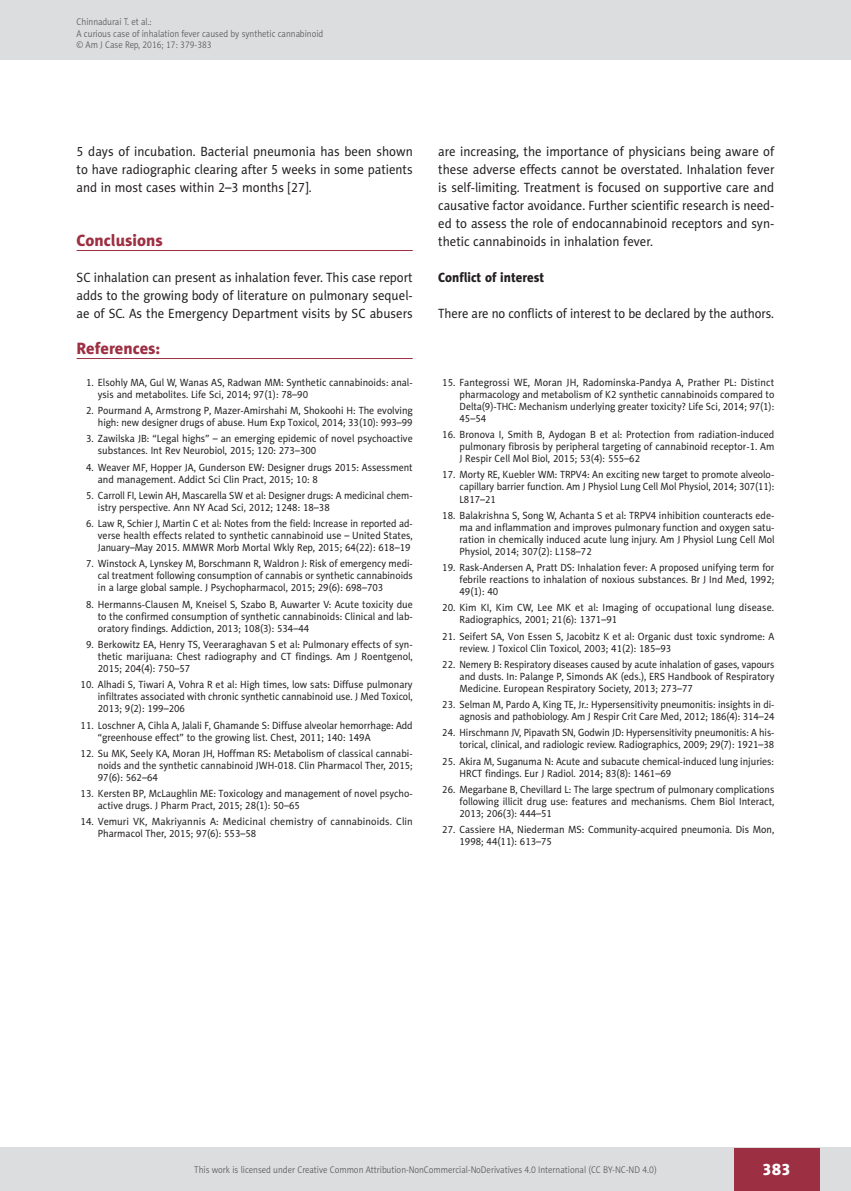
<style>
.page{position:relative;width:851px;height:1191px;background:#fff}
.page>*{position:absolute;margin:0;border:0;box-sizing:border-box;transform-origin:0 0}
.AJCR_Headline_1{font:16.5px "Naomi Sans EFN Heavy";color:#9d2f42}
.AJCR_Referencje_Tytu{font:16.5px "Naomi Sans EFN Heavy";color:#9d2f42}
.t1{font:16.5px "Naomi Sans EFN Heavy";color:#fff}
.AJCR_Body{font:13.5px/18px "Naomi Sans EFN";color:#231f20;text-align:justify;scale:.95 1}
.AJCR_Body-2{font:13.5px "Naomi Sans EFN";color:#231f20;scale:.94 1}
.AJCR_Headline_2{font:13.5px "Naomi Sans EFN Heavy";color:#231f20;scale:.95 1}
.AJCR_Referencje_punk{font:10.5px/12px "Naomi Sans EFN";color:#231f20;text-align:justify;scale:.95 1}
.AJCR_Referencje_punk-2{font:10.5px/12px "Naomi Sans EFN";color:#231f20;text-align:justify;scale:.94 1}
.AJCR_Referencje_punk-3{font:10.5px/12px "Naomi Sans EFN";color:#231f20;text-align:justify;scale:.93 1}
.AJCR_Referencje_punk-4{font:10.5px/12px "Naomi Sans EFN";color:#231f20;text-align:justify;scale:.96 1}
.AJCR_Referencje_punk-5{font:10.5px/12px "Naomi Sans EFN";color:#231f20}
.t2{font:9.75px/11.2px "Naomi Sans EFN Light";color:#57585a;scale:.9 1}
</style>
<div class="page">
<hr style="left:77px;top:250px;width:335px;height:1px;background:#9d2f42">
<hr style="left:77px;top:358px;width:335px;height:1px;background:#9d2f42">
<div style="left:0;top:1148px;width:850px;height:43px;background:#dcdddf"></div>
<div style="left:733px;top:1147px;width:86px;height:43px;background:#9d2f42"></div>
<div style="left:0;top:0;width:850px;height:60px;background:#dcdddf"></div>
<p class="t2" style="left:77px;top:16px;width:276px">Chinnadurai T. et al.:<br>A curious case of inhalation fever caused by synthetic cannabinoid © Am J Case Rep, 2016; 17: 379-383</p>
<p class="AJCR_Body" style="left:77px;top:142px;width:355px">5 days of incubation. Bacterial pneumonia has been shown to have radiographic clearing after 5 weeks in some patients and in most cases within 2–3 months [27].</p>
<p class="AJCR_Headline_1" style="left:77px;top:230px;width:88px">Conclusions</p>
<p class="AJCR_Body" style="left:77px;top:268px;width:355px">SC inhalation can present as inhalation fever. This case report adds to the growing body of literature on pulmonary sequel&shy;ae of SC. As the Emergency Department visits by SC abusers</p>
<p class="AJCR_Referencje_Tytu" style="left:77px;top:338px;width:85px">References:</p>
<p class="AJCR_Referencje_punk" style="left:98px;top:376px;width:333px;text-indent:-12px">1. Elsohly MA, Gul W, Wanas AS, Radwan MM: Synthetic cannabinoids: anal&shy;ysis and metabolites. Life Sci, 2014; 97(1): 78–90</p>
<p class="AJCR_Referencje_punk" style="left:86px;top:405px;width:345px;text-align:right">2. Pourmand A, Armstrong P, Mazer-Amirshahi M, Shokoohi H: The evolving high: new designer drugs of abuse. Hum Exp Toxicol, 2014; 33(10): 993–99</p>
<p class="AJCR_Referencje_punk" style="left:98px;top:433px;width:333px;text-indent:-12px">3. Zawilska JB: “Legal highs” – an emerging epidemic of novel psychoactive substances. Int Rev Neurobiol, 2015; 120: 273–300</p>
<p class="AJCR_Referencje_punk" style="left:98px;top:461px;width:333px;text-indent:-12px">4. Weaver MF, Hopper JA, Gunderson EW: Designer drugs 2015: Assessment and management. Addict Sci Clin Pract, 2015; 10: 8</p>
<p class="AJCR_Referencje_punk-2" style="left:98px;top:489px;width:336px;text-indent:-12px">5. Carroll FI, Lewin AH, Mascarella SW et al: Designer drugs: A medicinal chem&shy;istry perspective. Ann NY Acad Sci, 2012; 1248: 18–38</p>
<p class="AJCR_Referencje_punk-2" style="left:98px;top:518px;width:336px;text-indent:-12px">6. Law R, Schier J, Martin C et al: Notes from the field: Increase in reported ad&shy;verse health effects related to synthetic cannabinoid use – United States, January–May 2015. MMWR Morb Mortal Wkly Rep, 2015; 64(22): 618–19</p>
<p class="AJCR_Referencje_punk-2" style="left:98px;top:558px;width:336px;text-indent:-12px">7. Winstock A, Lynskey M, Borschmann R, Waldron J: Risk of emergency medi&shy;cal treatment following consumption of cannabis or synthetic cannabinoids in a large global sample. J Psychopharmacol, 2015; 29(6): 698–703</p>
<p class="AJCR_Referencje_punk" style="left:98px;top:598px;width:333px;text-indent:-12px">8. Hermanns-Clausen M, Kneisel S, Szabo B, Auwarter V: Acute toxicity due to the confirmed consumption of synthetic cannabinoids: Clinical and lab&shy;oratory findings. Addiction, 2013; 108(3): 534–44</p>
<p class="AJCR_Referencje_punk" style="left:98px;top:638px;width:333px;text-indent:-12px">9. Berkowitz EA, Henry TS, Veeraraghavan S et al: Pulmonary effects of syn&shy;thetic marijuana: Chest radiography and CT findings. Am J Roentgenol, 2015; 204(4): 750–57</p>
<p class="AJCR_Referencje_punk" style="left:98px;top:679px;width:333px;text-indent:-17px">10. Alhadi S, Tiwari A, Vohra R et al: High times, low sats: Diffuse pulmonary infiltrates associated with chronic synthetic cannabinoid use. J Med Toxicol, 2013; 9(2): 199–206</p>
<p class="AJCR_Referencje_punk-2" style="left:98px;top:719px;width:336px;text-indent:-17px">11. Loschner A, Cihla A, Jalali F, Ghamande S: Diffuse alveolar hemorrhage: Add “greenhouse effect” to the growing list. Chest, 2011; 140: 149A</p>
<p class="AJCR_Referencje_punk" style="left:98px;top:747px;width:333px;text-indent:-17px">12. Su MK, Seely KA, Moran JH, Hoffman RS: Metabolism of classical cannabi&shy;noids and the synthetic cannabinoid JWH-018. Clin Pharmacol Ther, 2015; 97(6): 562–64</p>
<p class="AJCR_Referencje_punk" style="left:98px;top:787px;width:333px;text-indent:-17px">13. Kersten BP, McLaughlin ME: Toxicology and management of novel psycho&shy;active drugs. J Pharm Pract, 2015; 28(1): 50–65</p>
<p class="AJCR_Referencje_punk-5" style="left:98px;top:816px;width:316px;text-indent:-17px">14. Vemuri VK, Makriyannis A: Medicinal chemistry of cannabinoids. Clin<br>Pharmacol Ther, 2015; 97(6): 553–58</p>
<p class="AJCR_Body" style="left:438px;top:142px;width:355px">are increasing, the importance of physicians being aware of these adverse effects cannot be overstated. Inhalation fever is self-limiting. Treatment is focused on supportive care and causative factor avoidance. Further scientific research is need&shy;ed to assess the role of endocannabinoid receptors and syn&shy;thetic cannabinoids in inhalation fever.</p>
<p class="AJCR_Headline_2" style="left:438px;top:269px;width:113px">Conflict of interest</p>
<p class="AJCR_Body-2" style="left:438px;top:305px;width:359px">There are no conflicts of interest to be declared by the authors.</p>
<p class="AJCR_Referencje_punk-4" style="left:459px;top:376px;width:329px;text-indent:-17px">15. Fantegrossi WE, Moran JH, Radominska-Pandya A, Prather PL: Distinct pharmacology and metabolism of K2 synthetic cannabinoids compared to Delta(9)-THC: Mechanism underlying greater toxicity? Life Sci, 2014; 97(1):<br>45–54</p>
<p class="AJCR_Referencje_punk" style="left:459px;top:429px;width:333px;text-indent:-17px">16. Bronova I, Smith B, Aydogan B et al: Protection from radiation-induced pulmonary fibrosis by peripheral targeting of cannabinoid receptor-1. Am J Respir Cell Mol Biol, 2015; 53(4): 555–62</p>
<p class="AJCR_Referencje_punk" style="left:459px;top:469px;width:333px;text-indent:-17px">17. Morty RE, Kuebler WM: TRPV4: An exciting new target to promote alveolo&shy;capillary barrier function. Am J Physiol Lung Cell Mol Physiol, 2014; 307(11):<br>L817–21</p>
<p class="AJCR_Referencje_punk" style="left:459px;top:509px;width:333px;text-indent:-17px">18. Balakrishna S, Song W, Achanta S et al: TRPV4 inhibition counteracts ede&shy;ma and inflammation and improves pulmonary function and oxygen satu&shy;ration in chemically induced acute lung injury. Am J Physiol Lung Cell Mol Physiol, 2014; 307(2): L158–72</p>
<p class="AJCR_Referencje_punk" style="left:459px;top:561px;width:333px;text-indent:-17px">19. Rask-Andersen A, Pratt DS: Inhalation fever: A proposed unifying term for febrile reactions to inhalation of noxious substances. Br J Ind Med, 1992; 49(1): 40</p>
<p class="AJCR_Referencje_punk-4" style="left:459px;top:602px;width:329px;text-indent:-17px">20. Kim KI, Kim CW, Lee MK et al: Imaging of occupational lung disease.<br>Radiographics, 2001; 21(6): 1371–91</p>
<p class="AJCR_Referencje_punk" style="left:459px;top:630px;width:333px;text-indent:-17px">21. Seifert SA, Von Essen S, Jacobitz K et al: Organic dust toxic syndrome: A review. J Toxicol Clin Toxicol, 2003; 41(2): 185–93</p>
<p class="AJCR_Referencje_punk-3" style="left:459px;top:658px;width:340px;text-indent:-17px">22. Nemery B: Respiratory diseases caused by acute inhalation of gases, vapours and dusts. In: Palange P, Simonds AK (eds.), ERS Handbook of Respiratory Medicine. European Respiratory Society, 2013; 273–77</p>
<p class="AJCR_Referencje_punk-2" style="left:442px;top:698px;width:355px;text-align:right">23. Selman M, Pardo A, King TE, Jr.: Hypersensitivity pneumonitis: insights in di&shy;agnosis and pathobiology. Am J Respir Crit Care Med, 2012; 186(4): 314–24</p>
<p class="AJCR_Referencje_punk-3" style="left:442px;top:727px;width:358px;text-align:right">24. Hirschmann JV, Pipavath SN, Godwin JD: Hypersensitivity pneumonitis: A his&shy;torical, clinical, and radiologic review. Radiographics, 2009; 29(7): 1921–38</p>
<p class="AJCR_Referencje_punk" style="left:459px;top:755px;width:332px;text-indent:-17px">25. Akira M, Suganuma N: Acute and subacute chemical-induced lung injuries:<br>HRCT findings. Eur J Radiol. 2014; 83(8): 1461–69</p>
<p class="AJCR_Referencje_punk-2" style="left:459px;top:783px;width:336px;text-indent:-17px">26. Megarbane B, Chevillard L: The large spectrum of pulmonary complications following illicit drug use: features and mechanisms. Chem Biol Interact, 2013; 206(3): 444–51</p>
<p class="AJCR_Referencje_punk" style="left:459px;top:823px;width:333px;text-indent:-17px">27. Cassiere HA, Niederman MS: Community-acquired pneumonia. Dis Mon,<br>1998; 44(11): 613–75</p>
<p class="t2" style="left:194px;top:1164px;width:515px">This work is licensed under Creative Common Attribution-NonCommercial-NoDerivatives 4.0 International (CC BY-NC-ND 4.0)</p>
<h1 class="t1" style="left:762px;top:1159px;width:30px">383</h1>
</div>
